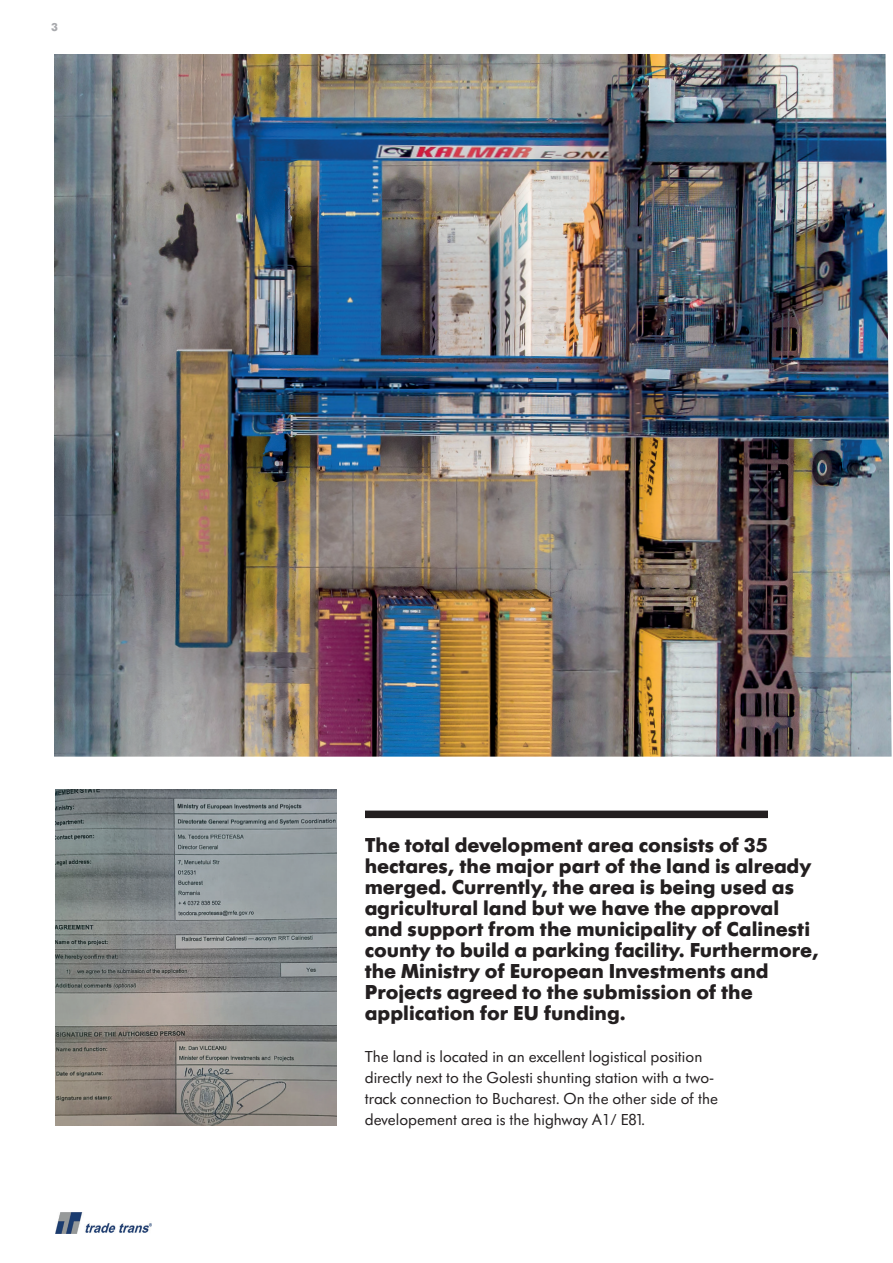
<style>
.page{position:relative;width:893px;height:1263px;background:#fff}
.page>*{position:absolute;margin:0;border:0;box-sizing:border-box;transform-origin:0 0}
.t1{font:700 21px/21px "Futura SB";color:#231f20}
.t2{font:16.5px/21px "Futura SB";color:#231f20}
.t3{font:700 12px "Futura SB";color:#a8a9ad}
</style>
<div class="page">
<img style="left:55px;top:1213px;width:97px;height:20px">
<div style="left:365px;top:810px;width:403px;height:8px;background:#231f20"></div>
<img style="left:54px;top:54px;width:838px;height:703px">
<img style="left:55px;top:789px;width:281px;height:336px">
<p class="t3" style="left:51px;top:20px;width:8px">3</p>
<p class="t1" style="left:365px;top:834px;width:455px">The total development area consists of 35 hectares, the major part of the land is already merged. Currently, the area is being used as agricultural land but we have the approval and support from the municipality of Calinesti county to build a parking facility. Furthermore, the Ministry of European Investments and Projects agreed to the submission of the application for EU funding.</p>
<p class="t2" style="left:365px;top:1046px;width:355px">The land is located in an excellent logistical position directly next to the Golesti shunting station with a two&shy;track connection to Bucharest. On the other side of the developement area is the highway A1/ E81.</p>
</div>
